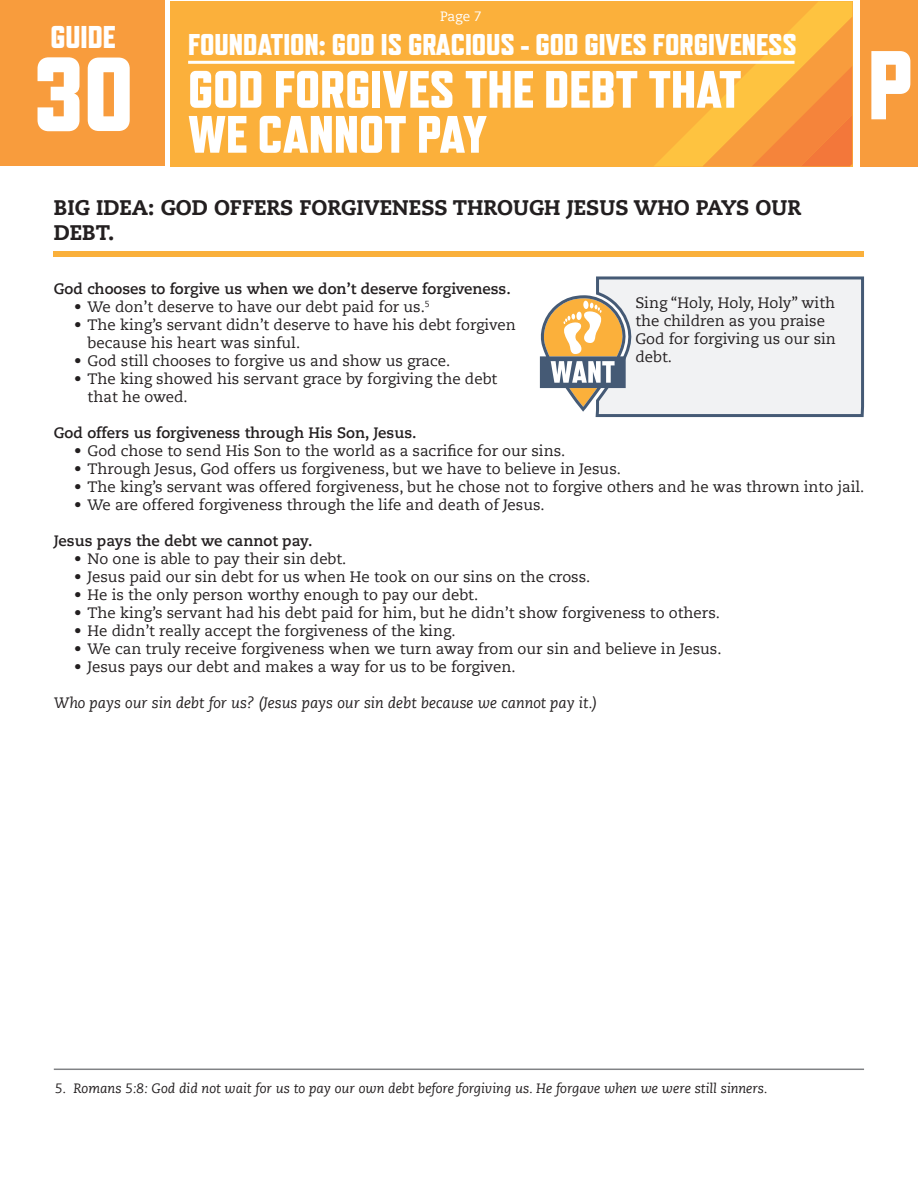
<style>
.page{position:relative;width:918px;height:1188px;background:#fff}
.page>*{position:absolute;margin:0;border:0;box-sizing:border-box;transform-origin:0 0}
.t1{font:800 105px "Refrigerator Deluxe";color:#fff}
.t2{font:800 97.5px "Refrigerator Deluxe";color:#fff}
.t3{font:800 52.5px/45px "Refrigerator Deluxe";color:#fff}
.t4{font:800 31.5px "Refrigerator Deluxe";color:#fff}
.t5{font:800 30px "Refrigerator Deluxe";color:#fff}
.Big_Idea_Title{font:800 21px/25.2px "Caecilia LT Std";color:#231f20}
.t6{font:15px/18px "Caecilia LT Std";color:#231f20}
.t7{font:700 15px "Caecilia LT Std";color:#231f20}
.t8{font:italic 15px "Caecilia LT Std";color:#231f20}
.t9{font:italic 13.5px "Caecilia LT Std";color:#231f20}
.t10{font:13.5px "Caecilia LT Std";color:#fff}
</style>
<div class="page">
<hr style="left:0;top:0;width:1px;height:166px;background:#f89c3d">
<div style="left:170px;top:1px;width:683px;height:165px;background:#fbb03b"></div>
<svg style="left:653px;top:1px;width:199px;height:165px"></svg>
<div style="left:0;top:1px;width:165px;height:165px;background:#f89c3d"></div>
<hr style="left:188px;top:61px;width:607px;height:3px;background:#fff">
<div style="left:860px;top:0;width:58px;height:166px;background:#f89c3d"></div>
<hr style="left:54px;top:1069px;width:810px;height:1px;background:#808285">
<div style="left:54px;top:251px;width:810px;height:5px;background:#fab03b"></div>
<svg style="left:540px;top:276px;width:325px;height:142px"></svg>
<p class="t10" style="left:440px;top:9px;width:43px">Page 7</p>
<h3 class="t4" style="left:51px;top:18px;width:67px">GUIDE</h3>
<h3 class="t5" style="left:188px;top:27px;width:610px">FOUNDATION: GOD IS GRACIOUS - GOD GIVES FORGIVENESS</h3>
<h3 class="t3" style="left:188px;top:66px;width:555px">GOD FORGIVES THE DEBT THAT<br>WE CANNOT PAY</h3>
<h1 class="t1" style="left:33px;top:32px;width:102px">30</h1>
<h2 class="t2" style="left:868px;top:27px;width:47px">P</h2>
<p class="Big_Idea_Title" style="left:54px;top:195px;width:749px">BIG IDEA: GOD OFFERS FORGIVENESS THROUGH JESUS WHO PAYS OUR<br>DEBT.</p>
<p class="t7" style="left:54px;top:280px;width:459px">God chooses to forgive us when we don’t deserve forgiveness.</p>
<p class="t6" style="left:74px;top:298px;width:357px">• We don’t deserve to have our debt paid for us.<sup>5</sup></p>
<p class="t6" style="left:88px;top:316px;width:430px;text-indent:-14px">• The king’s servant didn’t deserve to have his debt forgiven because his heart was sinful.</p>
<p class="t6" style="left:74px;top:352px;width:378px">• God still chooses to forgive us and show us grace.</p>
<p class="t6" style="left:88px;top:370px;width:411px;text-indent:-14px">• The king showed his servant grace by forgiving the debt that he owed.</p>
<p class="t7" style="left:54px;top:424px;width:364px">God offers us forgiveness through His Son, Jesus.</p>
<p class="t6" style="left:74px;top:442px;width:493px">• God chose to send His Son to the world as a sacrifice for our sins.</p>
<p class="t6" style="left:74px;top:460px;width:548px">• Through Jesus, God offers us forgiveness, but we have to believe in Jesus.</p>
<p class="t6" style="left:74px;top:478px;width:792px">• The king’s servant was offered forgiveness, but he chose not to forgive others and he was thrown into jail.</p>
<p class="t6" style="left:74px;top:496px;width:472px">• We are offered forgiveness through the life and death of Jesus.</p>
<p class="t7" style="left:54px;top:532px;width:260px">Jesus pays the debt we cannot pay.</p>
<p class="t6" style="left:74px;top:550px;width:274px">• No one is able to pay their sin debt.</p>
<p class="t6" style="left:74px;top:568px;width:518px">• Jesus paid our sin debt for us when He took on our sins on the cross.</p>
<p class="t6" style="left:74px;top:586px;width:406px">• He is the only person worthy enough to pay our debt.</p>
<p class="t6" style="left:74px;top:604px;width:647px">• The king’s servant had his debt paid for him, but he didn’t show forgiveness to others.</p>
<p class="t6" style="left:74px;top:622px;width:383px">• He didn’t really accept the forgiveness of the king.</p>
<p class="t6" style="left:74px;top:640px;width:649px">• We can truly receive forgiveness when we turn away from our sin and believe in Jesus.</p>
<p class="t6" style="left:74px;top:658px;width:443px">• Jesus pays our debt and makes a way for us to be forgiven.</p>
<p class="t8" style="left:54px;top:695px;width:545px">Who pays our sin debt for us? (Jesus pays our sin debt because we cannot pay it.)</p>
<p class="t6" style="left:635px;top:294px;width:202px">Sing “Holy, Holy, Holy” with the children as you praise<br>God for forgiving us our sin debt.</p>
<p class="t9" style="left:55px;top:1081px;width:714px">5. Romans 5:8: God did not wait for us to pay our own debt before forgiving us. He forgave when we were still sinners.</p>
</div>
